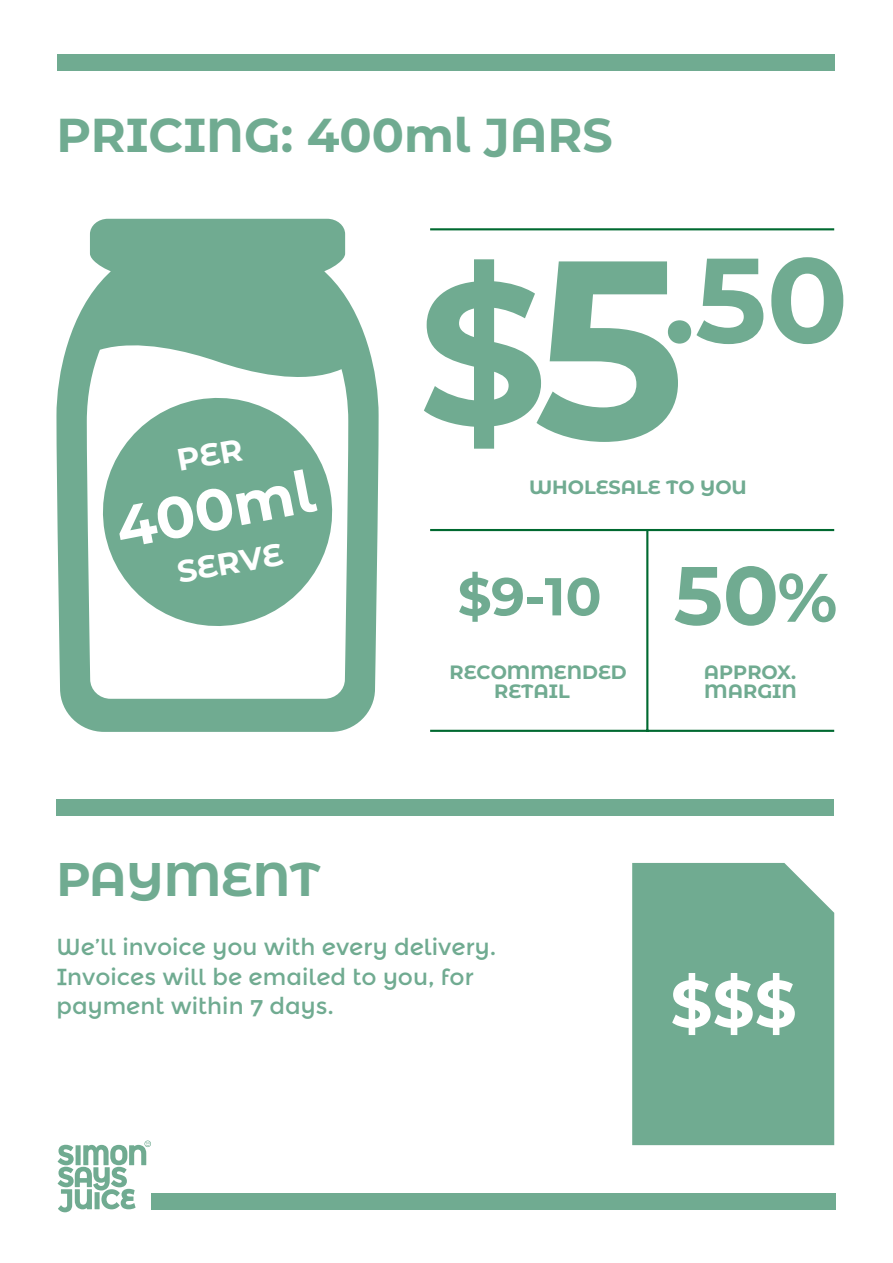
<style>
.page{position:relative;width:893px;height:1263px;background:#fff}
.page>*{position:absolute;margin:0;border:0;box-sizing:border-box;transform-origin:0 0}
.t1{font:700 120px "Montserrat Alternates";color:#70ab91}
.t2{font:700 82.5px "Montserrat Alternates";color:#70ab91}
.t3{font:700 66px "Montserrat Alternates";color:#fff}
.t4{font:700 58.35px "Montserrat Alternates";color:#fff}
.t5{font:700 53.25px "Montserrat Alternates";color:#70ab91}
.t6{font:700 47.55px "Montserrat Alternates";color:#70ab91}
.t7{font:700 47.1px "Montserrat Alternates";color:#70ab91}
.t8{font:700 31.05px "Montserrat Alternates";color:#fff}
.t9{font:23.25px/29.2px "Montserrat Alternates";color:#70ab91}
.t10{font:700 19.35px/19.4px "Montserrat Alternates";color:#70ab91}
.s1{font-size:201.3px}
.s2{font-size:253.5px}
.s3{font-size:68.4px}
</style>
<div class="page">
<div style="left:58px;top:54px;width:777px;height:16px;background:#70ab91"></div>
<div style="left:151px;top:1193px;width:684px;height:16px;background:#70ab91"></div>
<svg style="left:58px;top:1140px;width:93px;height:72px"></svg>
<svg style="left:56px;top:219px;width:323px;height:513px;background:#86b7a2"></svg>
<svg style="left:87px;top:338px;width:261px;height:361px"></svg>
<svg style="left:94px;top:389px;width:247px;height:246px;fill:#70ab91"></svg>
<div style="left:632px;top:863px;width:202px;height:282px;background:#70ab91"></div>
<div style="left:56px;top:799px;width:778px;height:16px;background:#70ab91"></div>
<hr style="left:646px;top:531px;width:2px;height:201px;background:#006930">
<hr style="left:430px;top:529px;width:404px;height:2px;background:#006930">
<hr style="left:430px;top:730px;width:404px;height:2px;background:#006930">
<hr style="left:430px;top:228px;width:404px;height:2px;background:#006930">
<div style="left:178px;top:438px;width:65px;height:33px;background:#70ab91"></div>
<h3 class="t6" style="left:57px;top:100px;width:558px">PRICING: 400ml JARS</h3>
<h3 class="t4" style="left:109px;top:487px;width:203px;rotate:-11deg">400ml</h3>
<h3 class="t8" style="left:174px;top:550px;width:108px;rotate:-10deg">SERVE</h3>
<h3 class="t7" style="left:56px;top:845px;width:265px">PAYMENT</h3>
<h1 class="t1" style="left:418px;top:213px;width:431px"><span class="s1">$</span><span class="s2">5</span>.50</h1>
<p class="t10" style="left:529px;top:477px;width:219px">WHOLESALE TO YOU</p>
<h3 class="t5" style="left:458px;top:558px;width:145px">$9-10</h3>
<h2 class="t2" style="left:674px;top:536px;width:165px">50<span class="s3">%</span></h2>
<p class="t10" style="left:494px;top:661px;width:134px;text-indent:-45px">RECOMMENDED<br>RETAIL</p>
<p class="t10" style="left:704px;top:661px;width:95px">APPROX.<br>MARGIN</p>
<p class="t9" style="left:57px;top:933px;width:441px">We’ll invoice you with every delivery.<br>Invoices will be emailed to you, for payment within 7 days.</p>
<h3 class="t3" style="left:670px;top:956px;width:128px">$$$</h3>
</div>
